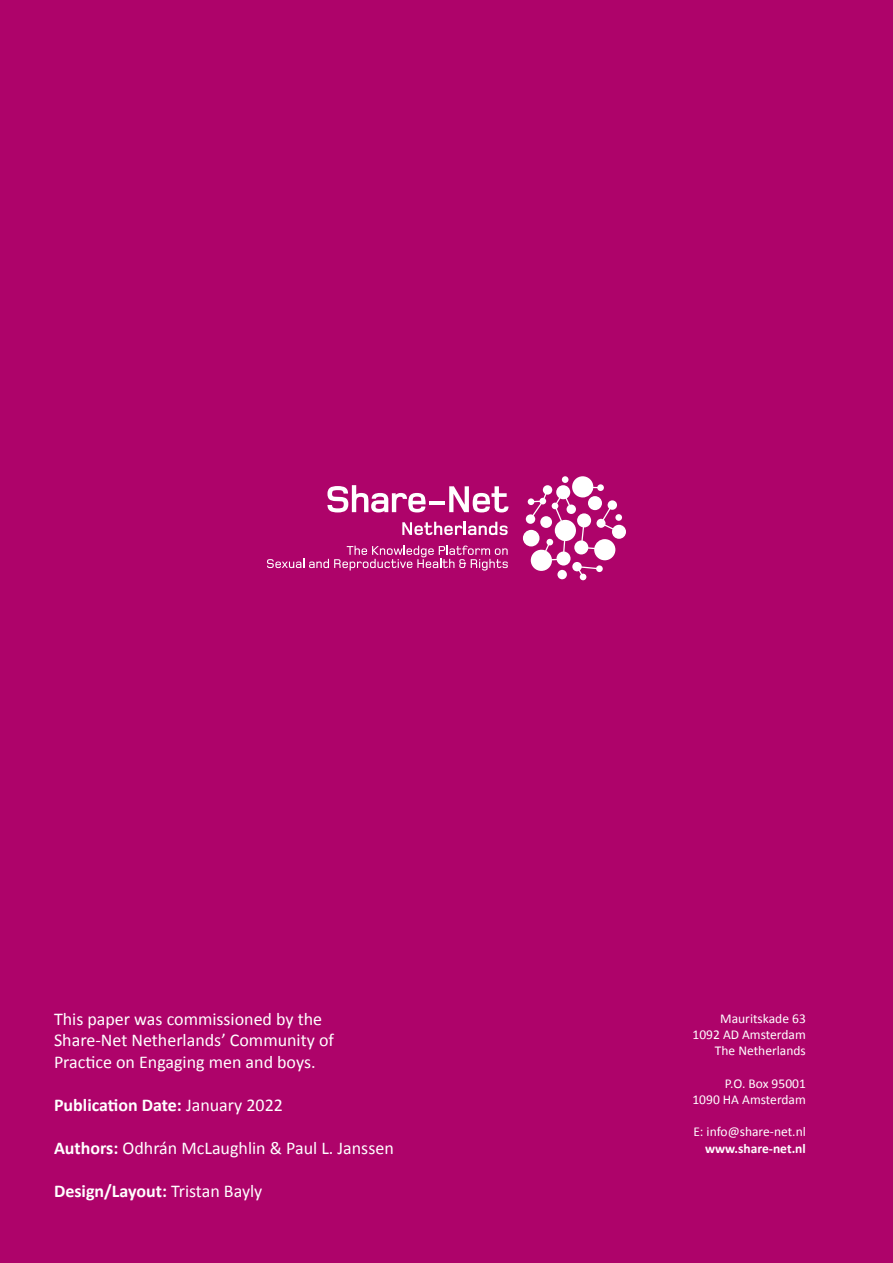
<style>
.page{position:relative;width:893px;height:1263px;background:#ae036a}
.page>*{position:absolute;margin:0;border:0;box-sizing:border-box;transform-origin:0 0}
.t1{font:18px/21.6px "Calibri";color:#fff}
.t2{font:700 18px "Calibri";color:#fff}
.t3{font:13.5px/16.2px "Calibri";color:#fff;text-align:right}
.t4{font:700 13.5px "Calibri";color:#fff}
.s1{font-weight:400}
.s2{font-weight:700}
</style>
<div class="page">
<svg style="left:267px;top:546px;width:241px;height:24px"></svg>
<svg style="left:402px;top:522px;width:106px;height:13px"></svg>
<svg style="left:327px;top:485px;width:99px;height:27px"></svg>
<hr style="left:429px;top:501px;width:16px;height:4px;background:#fff">
<svg style="left:449px;top:486px;width:59px;height:26px"></svg>
<svg style="left:523px;top:530px;width:16px;height:16px"></svg>
<svg style="left:526px;top:476px;width:100px;height:104px"></svg>
<p class="t1" style="left:54px;top:1007px;width:281px">This paper was commissioned by the<br>Share-Net Netherlands’ Community of<br>Practice on Engaging men and boys.</p>
<p class="t2" style="left:54px;top:1092px;width:230px">Publication Date: <span class="s1">January 2022</span></p>
<p class="t1" style="left:54px;top:1136px;width:341px"><span class="s2">Authors:</span> Odhrán McLaughlin &amp; Paul L. Janssen</p>
<p class="t2" style="left:54px;top:1179px;width:210px">Design/Layout: <span class="s1">Tristan Bayly</span></p>
<p class="t3" style="left:693px;top:1010px;width:115px">Mauritskade 63<br>1092 AD Amsterdam<br>The Netherlands</p>
<p class="t3" style="left:692px;top:1075px;width:115px">P.O. Box 95001<br>1090 HA Amsterdam</p>
<p class="t3" style="left:693px;top:1123px;width:114px">E: info@share-net.nl</p>
<p class="t4" style="left:705px;top:1139px;width:102px">www.share-net.nl</p>
</div>
